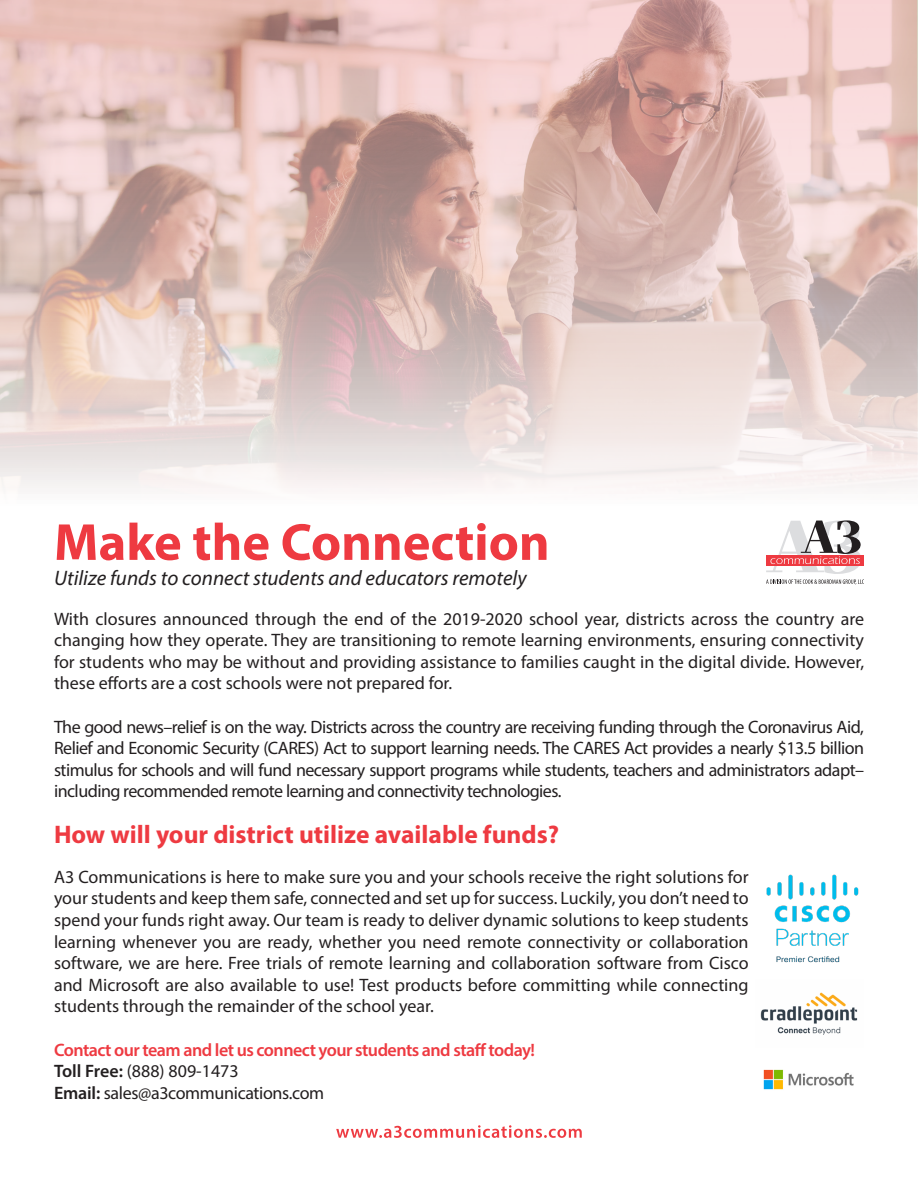
<style>
.page{position:relative;width:918px;height:1188px;background:#fff}
.page>*{position:absolute;margin:0;border:0;box-sizing:border-box;transform-origin:0 0}
.t1{font:700 52.5px "Myriad Pro";color:#ee3a41}
.t2{font:700 25.5px "Myriad Pro";color:#ee3a41}
.t3{font:italic 21px "Myriad Pro";color:#231f20}
.t4{font:18px/21.6px "Myriad Pro";letter-spacing:-.005em;color:#231f20;text-align:justify}
.t5{font:600 18px "Myriad Pro";letter-spacing:-.03em;color:#ee3a41}
.s1{font-weight:600}
</style>
<div class="page">
<svg style="left:336px;top:1125px;width:246px;height:13px"></svg>
<svg style="left:0;top:0;width:916px;height:488px;background:#e0c5c1"></svg>
<svg style="left:766px;top:520px;width:98px;height:65px"></svg>
<img style="left:766px;top:874px;width:93px;height:89px">
<img style="left:763px;top:1069px;width:91px;height:21px">
<img style="left:760px;top:992px;width:98px;height:43px">
<p class="t1" style="left:54px;top:508px;width:497px">Make the Connection</p>
<p class="t3" style="left:54px;top:565px;width:474px">Utilize funds to connect students and educators remotely</p>
<p class="t4" style="left:54px;top:607px;width:812px">With closures announced through the end of the 2019-2020 school year, districts across the country are changing how they operate. They are transitioning to remote learning environments, ensuring connectivity for students who may be without and providing assistance to families caught in the digital divide. However, these efforts are a cost schools were not prepared for.</p>
<p class="t4" style="left:54px;top:715px;width:812px">The good news–relief is on the way. Districts across the country are receiving funding through the Coronavirus Aid, Relief and Economic Security (CARES) Act to support learning needs. The CARES Act provides a nearly $13.5 billion stimulus for schools and will fund necessary support programs while students, teachers and administrators adapt– including recommended remote learning and connectivity technologies.</p>
<p class="t2" style="left:54px;top:818px;width:507px">How will your district utilize available funds?</p>
<p class="t4" style="left:54px;top:866px;width:696px">A3 Communications is here to make sure you and your schools receive the right solutions for your students and keep them safe, connected and set up for success. Luckily, you don’t need to spend your funds right away. Our team is ready to deliver dynamic solutions to keep students learning whenever you are ready, whether you need remote connectivity or collaboration software, we are here. Free trials of remote learning and collaboration software from Cisco and Microsoft are also available to use! Test products before committing while connecting students through the remainder of the school year.</p>
<p class="t5" style="left:54px;top:1038px;width:483px">Contact our team and let us connect your students and staff today!</p>
<p class="t4" style="left:54px;top:1060px;width:186px"><span class="s1">Toll Free:</span> (888) 809-1473</p>
<p class="t4" style="left:54px;top:1082px;width:272px"><span class="s1">Email:</span> sales@a3communications.com</p>
</div>
